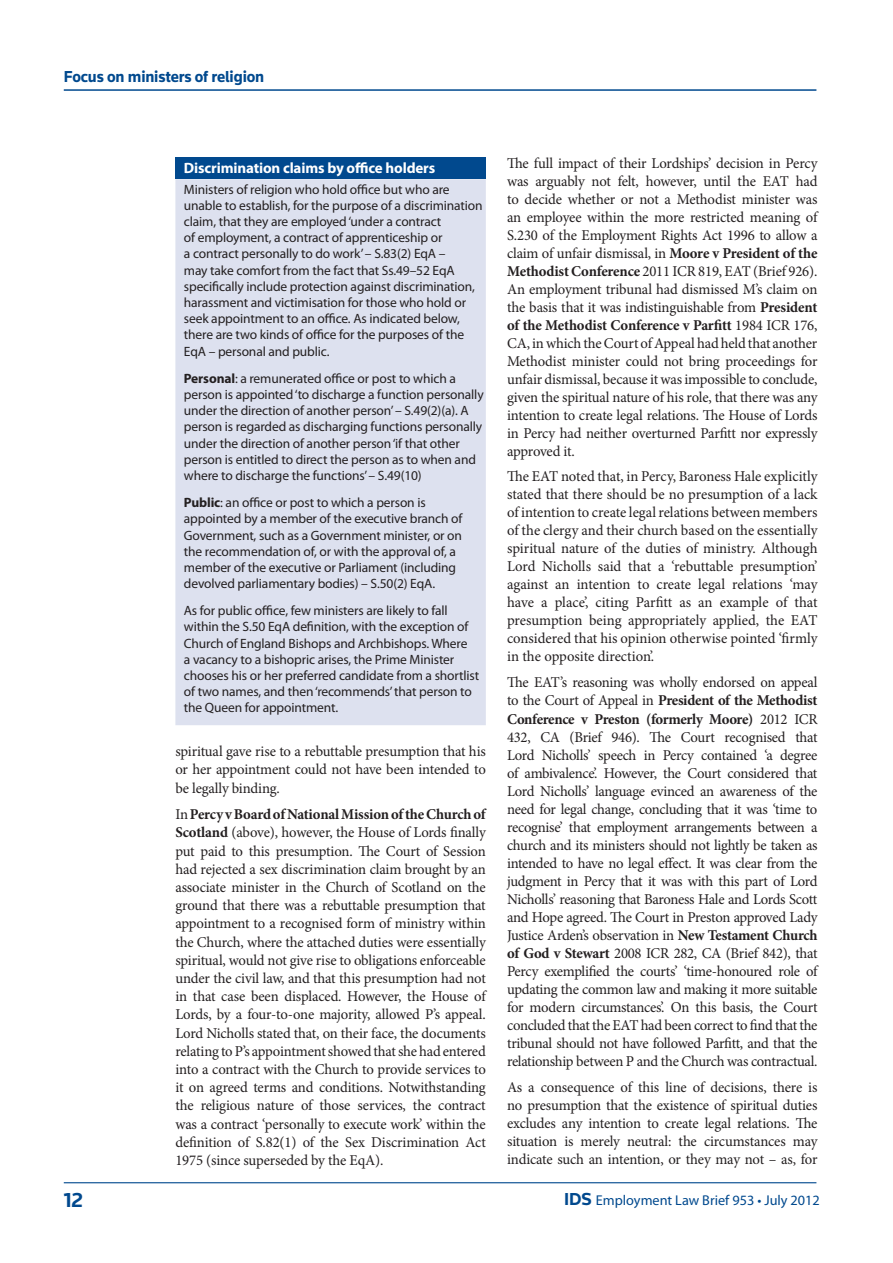
<style>
.page{position:relative;width:893px;height:1263px;background:#fff}
.page>*{position:absolute;margin:0;border:0;box-sizing:border-box;transform-origin:0 0}
.t1{font:700 21px "Knowledge";color:#01498e}
.t2{font:700 16.5px "Knowledge";letter-spacing:-.01em;color:#01498e}
.t3{font:15px/18px "Minion Pro";letter-spacing:-.015em;color:#231f20;text-align:justify}
.t4{font:700 15px "Myriad Pro";letter-spacing:-.01em;color:#fff}
.t5{font:14.25px "Myriad Pro";color:#01498e}
.t6{font:13.5px/16.2px "Myriad Pro";letter-spacing:-.01em;color:#231f20}
.s1{font-weight:700}
.s2{font-family:"Knowledge";font-weight:700;font-size:18px}
</style>
<div class="page">
<hr style="left:64px;top:1182px;width:752px;height:1px;background:#01498e">
<hr style="left:64px;top:89px;width:752px;height:2px;background:#01498e">
<div style="left:175px;top:157px;width:311px;height:22px;background:#01498e"></div>
<div style="left:175px;top:179px;width:311px;height:546px;background:#dde1ef"></div>
<p class="t2" style="left:64px;top:66px;width:202px">Focus on ministers of religion</p>
<p class="t4" style="left:184px;top:158px;width:253px">Discrimination claims by office holders</p>
<p class="t6" style="left:184px;top:181px;width:300px">Ministers of religion who hold office but who are unable to establish, for the purpose of a discrimination claim, that they are employed ‘under a contract<br>of employment, a contract of apprenticeship or<br>a contract personally to do work’ – S.83(2) EqA –<br>may take comfort from the fact that Ss.49–52 EqA specifically include protection against discrimination, harassment and victimisation for those who hold or seek appointment to an office. As indicated below, there are two kinds of office for the purposes of the EqA – personal and public.</p>
<p class="t6" style="left:184px;top:370px;width:301px"><span class="s1">Personal</span>: a remunerated office or post to which a person is appointed ‘to discharge a function personally under the direction of another person’ – S.49(2)(a). A person is regarded as discharging functions personally under the direction of another person ‘if that other person is entitled to direct the person as to when and where to discharge the functions’ – S.49(10)</p>
<p class="t6" style="left:184px;top:494px;width:280px"><span class="s1">Public</span>: an office or post to which a person is appointed by a member of the executive branch of Government, such as a Government minister, or on the recommendation of, or with the approval of, a member of the executive or Parliament (including devolved parliamentary bodies) – S.50(2) EqA.</p>
<p class="t6" style="left:184px;top:602px;width:297px">As for public office, few ministers are likely to fall within the S.50 EqA definition, with the exception of Church of England Bishops and Archbishops. Where<br>a vacancy to a bishopric arises, the Prime Minister chooses his or her preferred candidate from a shortlist of two names, and then ‘recommends’ that person to the Queen for appointment.</p>
<p class="t3" style="left:175px;top:742px;width:312px">spiritual gave rise to a rebuttable presumption that his or her appointment could not have been intended to be legally binding.</p>
<p class="t3" style="left:175px;top:805px;width:312px">In <span class="s1">Percy v Board of National Mission of the Church of Scotland</span> (above), however, the House of Lords finally put paid to this presumption. The Court of Session had rejected a sex discrimination claim brought by an associate minister in the Church of Scotland on the ground that there was a rebuttable presumption that appointment to a recognised form of ministry within the Church, where the attached duties were essentially spiritual, would not give rise to obligations enforceable under the civil law, and that this presumption had not in that case been displaced. However, the House of Lords, by a four-to-one majority, allowed P’s appeal.<br>Lord Nicholls stated that, on their face, the documents relating to P’s appointment showed that she had entered into a contract with the Church to provide services to it on agreed terms and conditions. Notwithstanding the religious nature of those services, the contract was a contract ‘personally to execute work’ within the definition of S.82(1) of the Sex Discrimination Act 1975 (since superseded by the EqA).</p>
<p class="t3" style="left:507px;top:154px;width:312px">The full impact of their Lordships’ decision in Percy was arguably not felt, however, until the EAT had to decide whether or not a Methodist minister was an employee within the more restricted meaning of S.230 of the Employment Rights Act 1996 to allow a claim of unfair dismissal, in <span class="s1">Moore v President of the Methodist Conference</span> 2011 ICR 819, EAT (Brief 926).<br>An employment tribunal had dismissed M’s claim on the basis that it was indistinguishable from <span class="s1">President of the Methodist Conference v Parfitt</span> 1984 ICR 176, CA, in which the Court of Appeal had held that another Methodist minister could not bring proceedings for unfair dismissal, because it was impossible to conclude, given the spiritual nature of his role, that there was any intention to create legal relations. The House of Lords in Percy had neither overturned Parfitt nor expressly approved it.</p>
<p class="t3" style="left:507px;top:467px;width:312px">The EAT noted that, in Percy, Baroness Hale explicitly stated that there should be no presumption of a lack of intention to create legal relations between members of the clergy and their church based on the essentially spiritual nature of the duties of ministry. Although Lord Nicholls said that a ‘rebuttable presumption’ against an intention to create legal relations ‘may have a place’, citing Parfitt as an example of that presumption being appropriately applied, the EAT considered that his opinion otherwise pointed ‘firmly in the opposite direction’.</p>
<p class="t3" style="left:507px;top:674px;width:312px">The EAT’s reasoning was wholly endorsed on appeal to the Court of Appeal in <span class="s1">President of the Methodist Conference v Preston (formerly Moore)</span> 2012 ICR 432, CA (Brief 946). The Court recognised that Lord Nicholls’ speech in Percy contained ‘a degree of ambivalence’. However, the Court considered that Lord Nicholls’ language evinced an awareness of the need for legal change, concluding that it was ‘time to recognise’ that employment arrangements between a church and its ministers should not lightly be taken as intended to have no legal effect. It was clear from the judgment in Percy that it was with this part of Lord Nicholls’ reasoning that Baroness Hale and Lords Scott and Hope agreed. The Court in Preston approved Lady Justice Arden’s observation in <span class="s1">New Testament Church of God v Stewart</span> 2008 ICR 282, CA (Brief 842), that Percy exemplified the courts’ ‘time-honoured role of updating the common law and making it more suitable for modern circumstances’. On this basis, the Court concluded that the EAT had been correct to find that the tribunal should not have followed Parfitt, and that the relationship between P and the Church was contractual.</p>
<p class="t3" style="left:507px;top:1078px;width:312px">As a consequence of this line of decisions, there is no presumption that the existence of spiritual duties excludes any intention to create legal relations. The situation is merely neutral: the circumstances may indicate such an intention, or they may not – as, for</p>
<h1 class="t1" style="left:64px;top:1187px;width:21px">12</h1>
<p class="t5" style="left:564px;top:1191px;width:257px"><span class="s2">IDS</span> Employment Law Brief 953 • July 2012</p>
</div>
